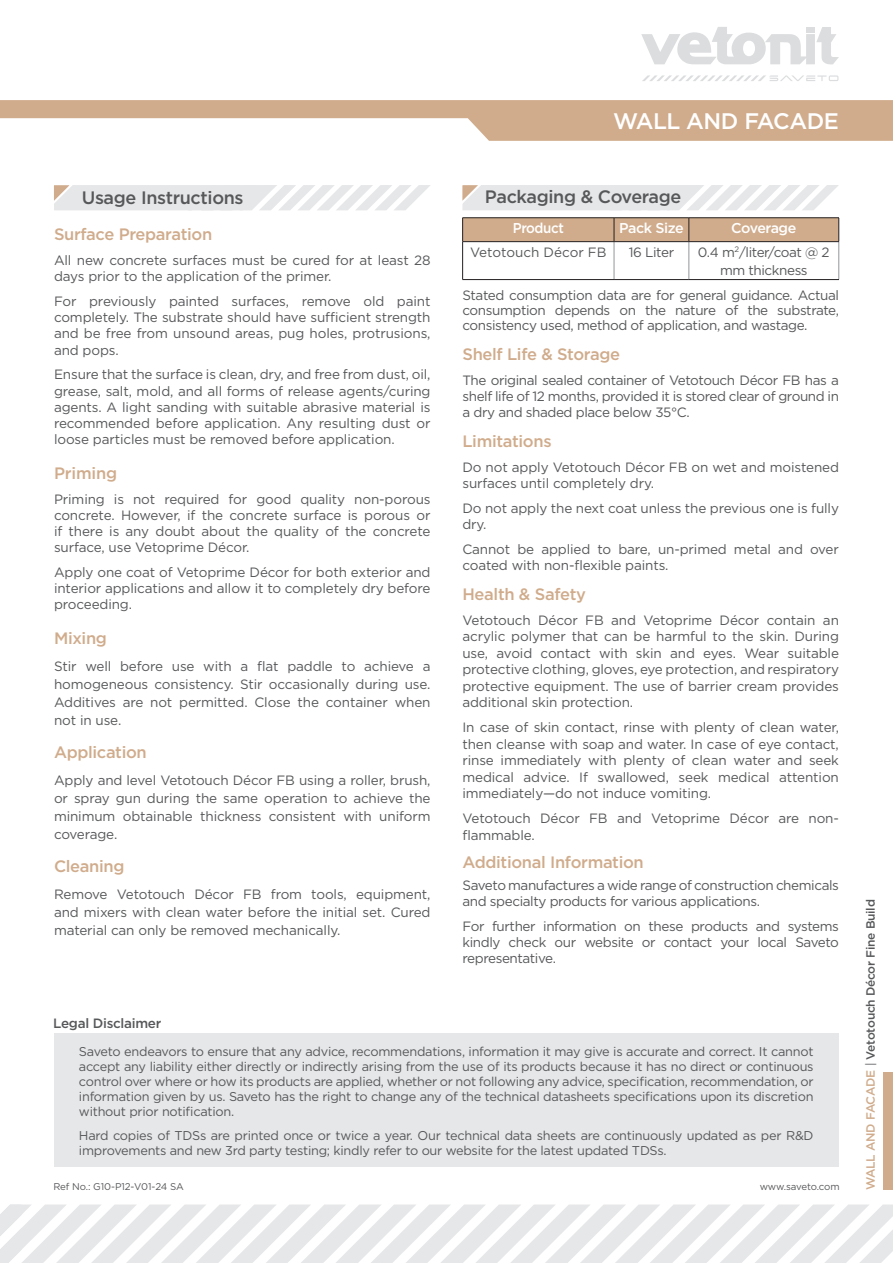
<style>
.page{position:relative;width:893px;height:1263px;background:#fff}
.page>*{position:absolute;margin:0;border:0;box-sizing:border-box;transform-origin:0 0}
.t1{font:500 22.5px "Gotham";letter-spacing:-.02em;color:#fff}
.t2{font:500 18px "Gotham";letter-spacing:-.02em;color:#57585a}
.t3{font:500 16.5px "Gotham";letter-spacing:-.02em;color:#d0ac8c}
.t4{font:500 14.25px "Gotham";letter-spacing:-.03em;color:#fff}
.t5{font:500 14.25px "Gotham";letter-spacing:-.03em;color:#fff;scale:.94 1}
.t6{font:13.5px/16.2px "Gotham";letter-spacing:-.01em;color:#57585a;text-align:justify}
.t7{font:13.5px/18px "Gotham";letter-spacing:-.03em;color:#57585a;text-align:center}
.t8{font:500 13.5px "Gotham";letter-spacing:-.02em;color:#57585a}
.t9{font:12.75px/15px "Gotham";letter-spacing:-.02em;color:#57585a;text-align:justify}
.t10{font:500 12px "Gotham";letter-spacing:-.02em;color:#57585a}
.t11{font:9.75px "Gotham";letter-spacing:-.015em;color:#57585a}
.s1{color:#d0ac8c}
.s2{font-weight:400}
</style>
<div class="page">
<svg style="left:0;top:1204px;width:893px;height:59px"></svg>
<hr style="left:462px;top:217px;width:152px;height:1px;background:#231f20">
<hr style="left:614px;top:217px;width:75px;height:1px;background:#231f20">
<hr style="left:689px;top:217px;width:150px;height:1px;background:#231f20">
<hr style="left:614px;top:242px;width:1px;height:37px;background:#939598">
<hr style="left:689px;top:242px;width:1px;height:37px;background:#939598">
<div style="left:462px;top:218px;width:377px;height:23px;background:#d0ac8c"></div>
<hr style="left:838px;top:242px;width:1px;height:37px;background:#939598">
<hr style="left:462px;top:241px;width:152px;height:1px;background:#231f20">
<hr style="left:462px;top:242px;width:1px;height:37px;background:#231f20">
<hr style="left:614px;top:241px;width:75px;height:1px;background:#231f20">
<hr style="left:689px;top:241px;width:150px;height:1px;background:#231f20">
<hr style="left:462px;top:279px;width:152px;height:1px;background:#231f20">
<hr style="left:614px;top:279px;width:75px;height:1px;background:#231f20">
<hr style="left:689px;top:279px;width:150px;height:1px;background:#231f20">
<svg style="left:641px;top:27px;width:198px;height:38px"></svg>
<svg style="left:642px;top:75px;width:196px;height:6px"></svg>
<svg style="left:462px;top:185px;width:377px;height:25px"></svg>
<svg style="left:54px;top:185px;width:376px;height:25px"></svg>
<div style="left:54px;top:1033px;width:784px;height:134px;background:#e6e7e9"></div>
<svg style="left:0;top:100px;width:893px;height:41px"></svg>
<div style="left:883px;top:1072px;width:10px;height:117px;background:#d0ac8c"></div>
<h1 class="t1" style="left:613px;top:106px;width:227px">WALL AND FACADE</h1>
<h2 class="t2" style="left:82px;top:186px;width:163px">Usage Instructions</h2>
<h2 class="t2" style="left:485px;top:185px;width:198px">Packaging &amp; Coverage</h2>
<p class="t3" style="left:54px;top:224px;width:160px">Surface Preparation</p>
<p class="t6" style="left:54px;top:252px;width:378px">All new concrete surfaces must be cured for at least 28 days prior to the application of the primer.</p>
<p class="t6" style="left:54px;top:293px;width:378px">For previously painted surfaces, remove old paint completely. The substrate should have sufficient strength and be free from unsound areas, pug holes, protrusions, and pops.</p>
<p class="t6" style="left:54px;top:366px;width:378px">Ensure that the surface is clean, dry, and free from dust, oil, grease, salt, mold, and all forms of release agents/curing agents. A light sanding with suitable abrasive material is recommended before application. Any resulting dust or loose particles must be removed before application.</p>
<p class="t3" style="left:54px;top:462px;width:65px">Priming</p>
<p class="t6" style="left:54px;top:490px;width:378px">Priming is not required for good quality non-porous concrete. However, if the concrete surface is porous or if there is any doubt about the quality of the concrete surface, use Vetoprime Décor.</p>
<p class="t6" style="left:54px;top:564px;width:378px">Apply one coat of Vetoprime Décor for both exterior and interior applications and allow it to completely dry before proceeding.</p>
<p class="t3" style="left:54px;top:628px;width:54px">Mixing</p>
<p class="t6" style="left:54px;top:657px;width:378px;line-height:18px">Stir well before use with a flat paddle to achieve a homogeneous consistency. Stir occasionally during use.<br>Additives are not permitted. Close the container when not in use.</p>
<p class="t3" style="left:54px;top:742px;width:94px">Application</p>
<p class="t6" style="left:54px;top:771px;width:378px;line-height:18px">Apply and level Vetotouch Décor FB using a roller, brush, or spray gun during the same operation to achieve the minimum obtainable thickness consistent with uniform coverage.</p>
<p class="t3" style="left:54px;top:856px;width:72px">Cleaning</p>
<p class="t6" style="left:54px;top:885px;width:378px;line-height:18px">Remove Vetotouch Décor FB from tools, equipment, and mixers with clean water before the initial set. Cured material can only be removed mechanically.</p>
<p class="t5" style="left:513px;top:219px;width:56px">Product</p>
<p class="t4" style="left:619px;top:219px;width:66px">Pack Size</p>
<p class="t4" style="left:731px;top:219px;width:67px">Coverage</p>
<p class="t6" style="left:470px;top:244px;width:138px">Vetotouch Décor FB</p>
<p class="t6" style="left:629px;top:244px;width:47px">16 Liter</p>
<p class="t7" style="left:698px;top:243px;width:133px">0.4 m<sup>2</sup>/liter/coat @ 2 mm thickness</p>
<p class="t6" style="left:462px;top:287px;width:378px;line-height:15px">Stated consumption data are for general guidance. Actual consumption depends on the nature of the substrate, consistency used, method of application, and wastage.</p>
<p class="t3" style="left:462px;top:343px;width:159px">Shelf Life &amp; Storage</p>
<p class="t6" style="left:462px;top:371px;width:378px">The original sealed container of Vetotouch Décor FB has a shelf life of 12 months, provided it is stored clear of ground in a dry and shaded place below 35°C.</p>
<p class="t3" style="left:462px;top:430px;width:91px">Limitations</p>
<p class="t6" style="left:462px;top:459px;width:378px">Do not apply Vetotouch Décor FB on wet and moistened surfaces until completely dry.</p>
<p class="t6" style="left:462px;top:499px;width:378px">Do not apply the next coat unless the previous one is fully dry.</p>
<p class="t6" style="left:462px;top:540px;width:378px">Cannot be applied to bare, un-primed metal and over coated with non-flexible paints.</p>
<p class="t3" style="left:462px;top:583px;width:125px">Health &amp; Safety</p>
<p class="t6" style="left:462px;top:611px;width:378px">Vetotouch Décor FB and Vetoprime Décor contain an acrylic polymer that can be harmful to the skin. During use, avoid contact with skin and eyes. Wear suitable protective clothing, gloves, eye protection, and respiratory protective equipment. The use of barrier cream provides additional skin protection.</p>
<p class="t6" style="left:462px;top:719px;width:378px">In case of skin contact, rinse with plenty of clean water, then cleanse with soap and water. In case of eye contact, rinse immediately with plenty of clean water and seek medical advice. If swallowed, seek medical attention immediately—do not induce vomiting.</p>
<p class="t6" style="left:462px;top:810px;width:378px">Vetotouch Décor FB and Vetoprime Décor are non&shy;flammable.</p>
<p class="t3" style="left:462px;top:851px;width:183px">Additional Information</p>
<p class="t7" style="left:462px;top:877px;width:378px;line-height:16.2px;text-align:left">Saveto manufactures a wide range of construction chemicals and specialty products for various applications.</p>
<p class="t6" style="left:462px;top:918px;width:378px">For further information on these products and systems kindly check our website or contact your local Saveto representative.</p>
<p class="t8" style="left:53px;top:1015px;width:110px">Legal Disclaimer</p>
<p class="t9" style="left:79px;top:1044px;width:736px">Saveto endeavors to ensure that any advice, recommendations, information it may give is accurate and correct. It cannot accept any liability either directly or indirectly arising from the use of its products because it has no direct or continuous control over where or how its products are applied, whether or not following any advice, specification, recommendation, or information given by us. Saveto has the right to change any of the technical datasheets specifications upon its discretion without prior notification.</p>
<p class="t9" style="left:79px;top:1127px;width:736px">Hard copies of TDSs are printed once or twice a year. Our technical data sheets are continuously updated as per R&amp;D improvements and new 3rd party testing; kindly refer to our website for the latest updated TDSs.</p>
<p class="t11" style="left:53px;top:1180px;width:132px">Ref No.: G10-P12-V01-24 SA</p>
<p class="t11" style="left:760px;top:1180px;width:82px">www.saveto.com</p>
<p class="t10" style="left:863px;top:1190px;width:292px;rotate:-90deg"><span class="s1">WALL AND FACADE</span> <span class="s2">|</span> Vetotouch Décor Fine Build</p>
</div>
